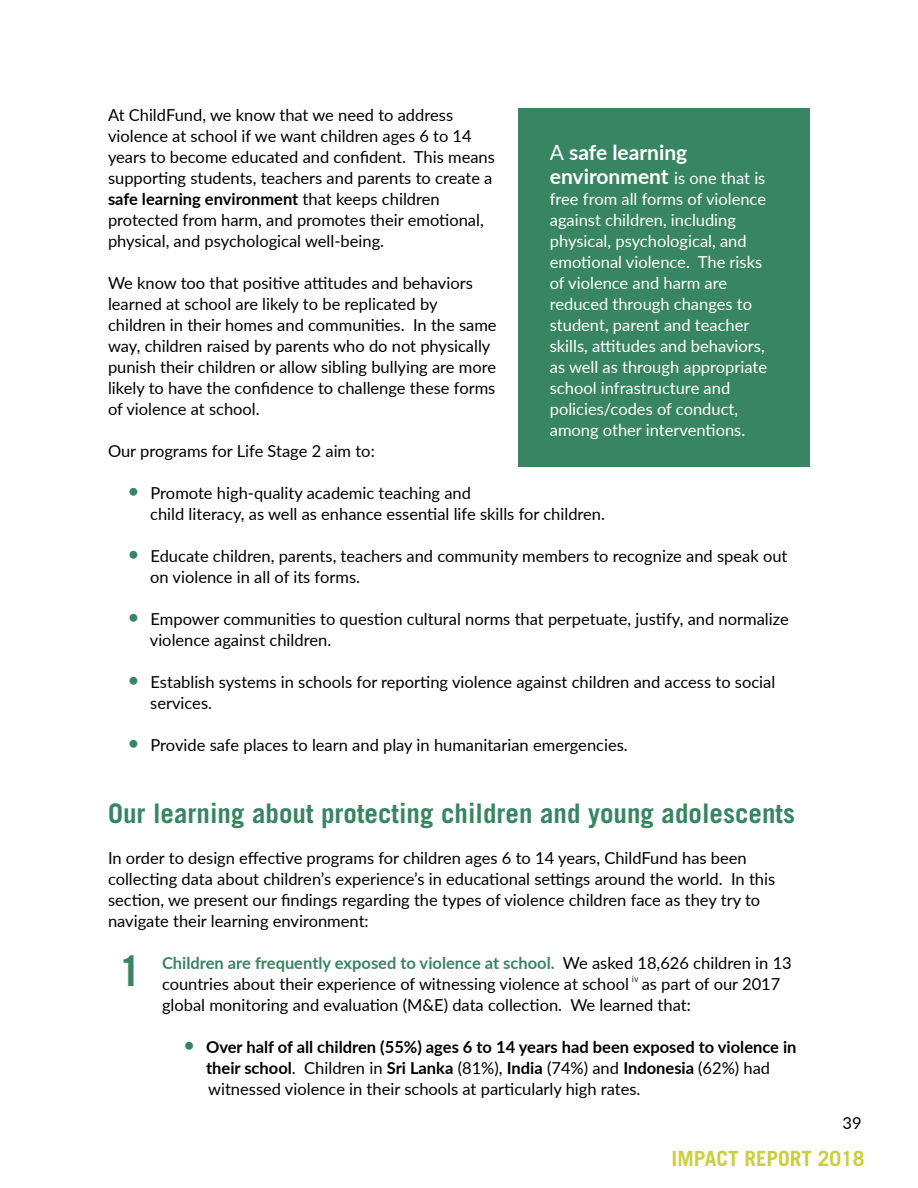
<style>
.page{position:relative;width:918px;height:1188px;background:#fff}
.page>*{position:absolute;margin:0;border:0;box-sizing:border-box;transform-origin:0 0}
.t1{font:700 42px "Trade Gothic";color:#388561}
.t2{font:700 27px "Trade Gothic";color:#388561}
.t3{font:700 21px/24px "Lato";color:#fff}
.t4{font:700 21px "Trade Gothic";color:#cccf3d}
.t5{font:16.5px/21px "Lato";color:#000}
.t6{font:16.5px/21px "Lato";color:#fff}
.t7{font:700 16.5px/21px "Lato";color:#000}
.t8{font:9px "Apex New";color:#000}
.s1{font-weight:700}
.s2{font-size:21px;color:#388561}
.s3{font-weight:400}
.s4{font-weight:400;font-size:16.5px}
.s5{font-weight:700;color:#388561}
.s6{font-weight:400;font-size:21px;color:#388561}
</style>
<div class="page">
<div style="left:518px;top:108px;width:292px;height:359px;background:#388561"></div>
<p class="t5" style="left:108px;top:104px;width:388px">At ChildFund, we know that we need to address violence at school if we want children ages 6 to 14 years to become educated and confident. This means supporting students, teachers and parents to create a <span class="s1">safe learning environment</span> that keeps children protected from harm, and promotes their emotional, physical, and psychological well-being.</p>
<p class="t5" style="left:108px;top:272px;width:390px">We know too that positive attitudes and behaviors learned at school are likely to be replicated by children in their homes and communities. In the same way, children raised by parents who do not physically punish their children or allow sibling bullying are more likely to have the confidence to challenge these forms of violence at school.</p>
<p class="t5" style="left:108px;top:440px;width:268px">Our programs for Life Stage 2 aim to:</p>
<p class="t5" style="left:150px;top:482px;width:456px;text-indent:-23px"><span class="s2">•</span> Promote high-quality academic teaching and<br>child literacy, as well as enhance essential life skills for children.</p>
<p class="t5" style="left:150px;top:545px;width:639px;text-indent:-23px"><span class="s2">•</span> Educate children, parents, teachers and community members to recognize and speak out on violence in all of its forms.</p>
<p class="t5" style="left:150px;top:608px;width:640px;text-indent:-22px"><span class="s2">•</span> Empower communities to question cultural norms that perpetuate, justify, and normalize violence against children.</p>
<p class="t5" style="left:150px;top:671px;width:627px;text-indent:-23px"><span class="s2">•</span> Establish systems in schools for reporting violence against children and access to social services.</p>
<p class="t5" style="left:128px;top:734px;width:502px"><span class="s2">•</span> Provide safe places to learn and play in humanitarian emergencies.</p>
<p class="t3" style="left:550px;top:140px;width:217px"><span class="s3">A</span> safe learning environment <span class="s4">is one that is</span></p>
<p class="t6" style="left:550px;top:188px;width:219px">free from all forms of violence against children, including physical, psychological, and emotional violence. The risks of violence and harm are reduced through changes to student, parent and teacher skills, attitudes and behaviors, as well as through appropriate school infrastructure and policies/codes of conduct, among other interventions.</p>
<h2 class="t2" style="left:108px;top:797px;width:689px">Our learning about protecting children and young adolescents</h2>
<p class="t5" style="left:108px;top:847px;width:669px">In order to design effective programs for children ages 6 to 14 years, ChildFund has been collecting data about children’s experience’s in educational settings around the world. In this section, we present our findings regarding the types of violence children face as they try to navigate their learning environment:</p>
<p class="t5" style="left:162px;top:952px;width:631px"><span class="s5">Children are frequently exposed to violence at school.</span> We asked 18,626 children in 13 countries about their experience of witnessing violence at school as part of our 2017 global monitoring and evaluation (M&amp;E) data collection. We learned that:</p>
<p class="t7" style="left:206px;top:1036px;width:592px;text-indent:-23px"><span class="s6">•</span> Over half of all children (55%) ages 6 to 14 years had been exposed to violence in their school<span class="s3">. Children in</span> Sri Lanka <span class="s3">(81%),</span> India <span class="s3">(74%) and</span> Indonesia <span class="s3">(62%) had witnessed violence in their schools at particularly high rates.</span></p>
<h1 class="t1" style="left:118px;top:946px;width:25px">1</h1>
<p class="t8" style="left:632px;top:973px;width:8px">iv</p>
<p class="t5" style="left:843px;top:1112px;width:21px">39</p>
<p class="t4" style="left:672px;top:1145px;width:195px">IMPACT REPORT 2018</p>
</div>
